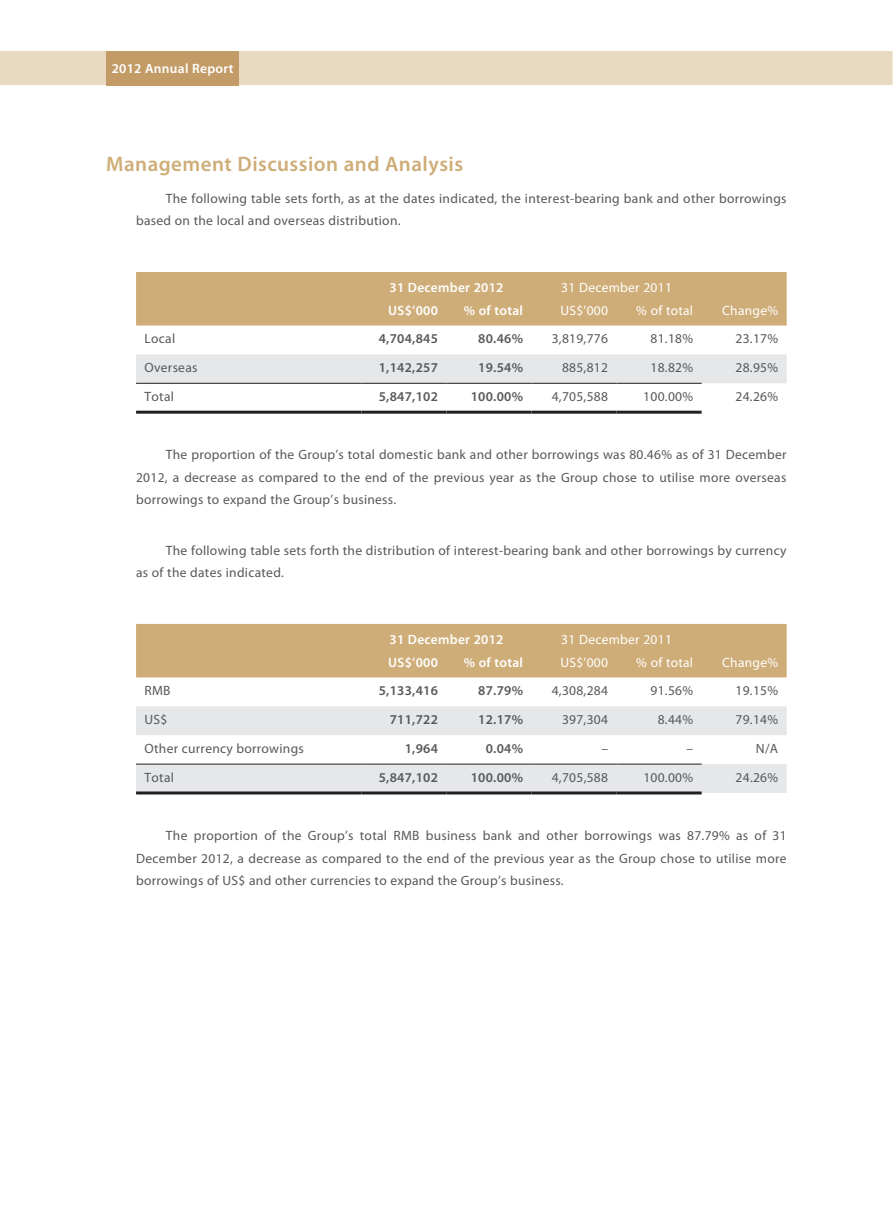
<style>
.page{position:relative;width:893px;height:1212px;background:#fff}
.page>*{position:absolute;margin:0;border:0;box-sizing:border-box;transform-origin:0 0}
.t1{font:600 21px "Myriad Pro";letter-spacing:.02em;color:#cfad78}
.t2{font:13.5px/22.5px "Myriad Pro";letter-spacing:.02em;color:#57585a}
.t3{font:600 13.5px "Myriad Pro";letter-spacing:.02em;color:#57585a}
.t4{font:600 13.5px "Myriad Pro";letter-spacing:.02em;color:#fff}
.t5{font:13.5px "Myriad Pro";letter-spacing:.02em;color:#fff}
</style>
<div class="page">
<div style="left:0;top:51px;width:892px;height:34px;background:#e9d9c0"></div>
<div style="left:106px;top:51px;width:133px;height:34px;background:#c29b66"></div>
<div style="left:136px;top:272px;width:651px;height:53px;background:#cfad78"></div>
<div style="left:136px;top:354px;width:651px;height:29px;background:#e6e7e9"></div>
<hr style="left:136px;top:411px;width:225px;height:3px;background:#231f20">
<hr style="left:361px;top:411px;width:85px;height:3px;background:#231f20">
<hr style="left:446px;top:411px;width:85px;height:3px;background:#231f20">
<hr style="left:531px;top:411px;width:86px;height:3px;background:#231f20">
<hr style="left:617px;top:411px;width:85px;height:3px;background:#231f20">
<hr style="left:136px;top:383px;width:225px;height:1px;background:#231f20">
<hr style="left:361px;top:383px;width:85px;height:1px;background:#231f20">
<hr style="left:446px;top:383px;width:85px;height:1px;background:#231f20">
<hr style="left:531px;top:383px;width:86px;height:1px;background:#231f20">
<hr style="left:617px;top:383px;width:85px;height:1px;background:#231f20">
<div style="left:136px;top:624px;width:651px;height:53px;background:#cfad78"></div>
<svg style="left:136px;top:706px;width:651px;height:87px;fill:#e6e7e9"></svg>
<hr style="left:136px;top:791px;width:225px;height:3px;background:#231f20">
<hr style="left:136px;top:764px;width:225px;height:1px;background:#231f20">
<hr style="left:361px;top:764px;width:85px;height:1px;background:#231f20">
<hr style="left:446px;top:764px;width:85px;height:1px;background:#231f20">
<hr style="left:531px;top:764px;width:86px;height:1px;background:#231f20">
<hr style="left:617px;top:764px;width:85px;height:1px;background:#231f20">
<hr style="left:361px;top:791px;width:85px;height:3px;background:#231f20">
<hr style="left:446px;top:791px;width:85px;height:3px;background:#231f20">
<hr style="left:531px;top:791px;width:86px;height:3px;background:#231f20">
<hr style="left:617px;top:791px;width:85px;height:3px;background:#231f20">
<p class="t4" style="left:112px;top:60px;width:123px">2012 Annual Report</p>
<h1 class="t1" style="left:106px;top:150px;width:358px">Management Discussion and Analysis</h1>
<p class="t2" style="left:136px;top:187px;width:652px;text-indent:30px">The following table sets forth, as at the dates indicated, the interest-bearing bank and other borrowings based on the local and overseas distribution.</p>
<p class="t4" style="left:389px;top:279px;width:116px">31 December 2012</p>
<p class="t5" style="left:561px;top:279px;width:112px">31 December 2011</p>
<p class="t4" style="left:388px;top:301px;width:51px">US$’000</p>
<p class="t4" style="left:464px;top:301px;width:61px">% of total</p>
<p class="t5" style="left:560px;top:302px;width:49px">US$’000</p>
<p class="t5" style="left:636px;top:302px;width:58px">% of total</p>
<p class="t5" style="left:722px;top:302px;width:58px">Change%</p>
<p class="t2" style="left:145px;top:327px;width:32px">Local</p>
<p class="t3" style="left:379px;top:330px;width:61px">4,704,845</p>
<p class="t3" style="left:478px;top:330px;width:46px">80.46%</p>
<p class="t2" style="left:552px;top:327px;width:58px">3,819,776</p>
<p class="t2" style="left:650px;top:327px;width:44px">81.18%</p>
<p class="t2" style="left:735px;top:327px;width:44px">23.17%</p>
<p class="t2" style="left:145px;top:356px;width:54px">Overseas</p>
<p class="t3" style="left:379px;top:359px;width:61px">1,142,257</p>
<p class="t3" style="left:478px;top:359px;width:46px">19.54%</p>
<p class="t2" style="left:562px;top:356px;width:48px">885,812</p>
<p class="t2" style="left:650px;top:356px;width:44px">18.82%</p>
<p class="t2" style="left:735px;top:356px;width:44px">28.95%</p>
<p class="t2" style="left:145px;top:385px;width:31px">Total</p>
<p class="t3" style="left:379px;top:388px;width:61px">5,847,102</p>
<p class="t3" style="left:471px;top:388px;width:54px">100.00%</p>
<p class="t2" style="left:552px;top:385px;width:58px">4,705,588</p>
<p class="t2" style="left:643px;top:385px;width:51px">100.00%</p>
<p class="t2" style="left:736px;top:385px;width:44px">24.26%</p>
<p class="t2" style="left:136px;top:443px;width:652px;text-align:justify;text-indent:30px">The proportion of the Group’s total domestic bank and other borrowings was 80.46% as of 31 December 2012, a decrease as compared to the end of the previous year as the Group chose to utilise more overseas borrowings to expand the Group’s business.</p>
<p class="t2" style="left:136px;top:539px;width:652px;text-indent:30px">The following table sets forth the distribution of interest-bearing bank and other borrowings by currency as of the dates indicated.</p>
<p class="t4" style="left:389px;top:631px;width:116px">31 December 2012</p>
<p class="t5" style="left:561px;top:631px;width:112px">31 December 2011</p>
<p class="t4" style="left:388px;top:653px;width:51px">US$’000</p>
<p class="t4" style="left:464px;top:653px;width:61px">% of total</p>
<p class="t5" style="left:560px;top:654px;width:49px">US$’000</p>
<p class="t5" style="left:636px;top:654px;width:58px">% of total</p>
<p class="t5" style="left:722px;top:654px;width:58px">Change%</p>
<p class="t2" style="left:145px;top:679px;width:28px">RMB</p>
<p class="t3" style="left:379px;top:682px;width:61px">5,133,416</p>
<p class="t3" style="left:478px;top:682px;width:46px">87.79%</p>
<p class="t2" style="left:552px;top:679px;width:58px">4,308,284</p>
<p class="t2" style="left:650px;top:679px;width:44px">91.56%</p>
<p class="t2" style="left:735px;top:679px;width:44px">19.15%</p>
<p class="t2" style="left:145px;top:708px;width:24px">US$</p>
<p class="t3" style="left:390px;top:711px;width:50px">711,722</p>
<p class="t3" style="left:478px;top:711px;width:46px">12.17%</p>
<p class="t2" style="left:562px;top:708px;width:48px">397,304</p>
<p class="t2" style="left:658px;top:708px;width:37px">8.44%</p>
<p class="t2" style="left:736px;top:708px;width:44px">79.14%</p>
<p class="t2" style="left:145px;top:737px;width:161px">Other currency borrowings</p>
<p class="t3" style="left:405px;top:740px;width:35px">1,964</p>
<p class="t3" style="left:486px;top:740px;width:39px">0.04%</p>
<p class="t2" style="left:601px;top:737px;width:8px">–</p>
<p class="t2" style="left:686px;top:737px;width:8px">–</p>
<p class="t2" style="left:756px;top:737px;width:24px">N/A</p>
<p class="t2" style="left:145px;top:766px;width:31px">Total</p>
<p class="t3" style="left:379px;top:769px;width:61px">5,847,102</p>
<p class="t3" style="left:471px;top:769px;width:54px">100.00%</p>
<p class="t2" style="left:552px;top:766px;width:58px">4,705,588</p>
<p class="t2" style="left:643px;top:766px;width:51px">100.00%</p>
<p class="t2" style="left:736px;top:766px;width:44px">24.26%</p>
<p class="t2" style="left:136px;top:824px;width:652px;text-align:justify;text-indent:30px">The proportion of the Group’s total RMB business bank and other borrowings was 87.79% as of 31<br>December 2012, a decrease as compared to the end of the previous year as the Group chose to utilise more borrowings of US$ and other currencies to expand the Group’s business.</p>
</div>
